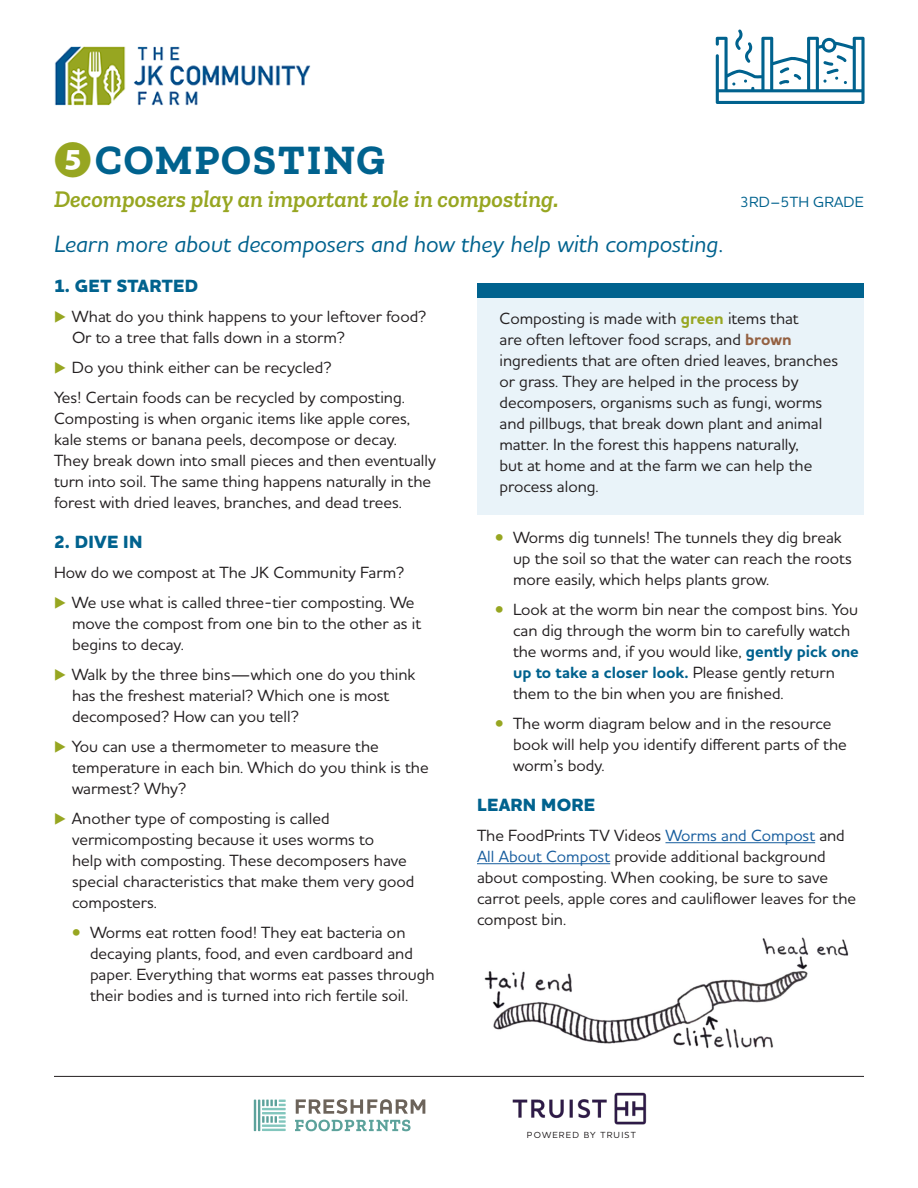
<style>
.page{position:relative;width:918px;height:1188px;background:#fff}
.page>*{position:absolute;margin:0;border:0;box-sizing:border-box;transform-origin:0 0}
.t1{font:700 42px "Zilla Slab";letter-spacing:.04em;color:#00628e}
.kicker{font:italic 500 24px "Houschka Pro";color:#00628e}
.t2{font:italic 600 24px "Zilla Slab";color:#97a621}
.subhead_2{font:800 18px "Houschka Pro";letter-spacing:.015em;color:#00628e}
.bullet{font:500 16.5px/21px "Houschka Pro";color:#231f20}
.text{font:500 16.5px/21px "Houschka Pro";color:#231f20}
.t3{font:500 15px "Houschka Pro";letter-spacing:.01em;color:#00628e}
.t4{font:500 9px "Houschka Pro";letter-spacing:.135em;color:#231f20}
.s1{font-family:"Koz Go Pr 6 N";font-size:37.5px;color:#97a621}
.s2{color:#97a621}
.s3{font-weight:700;color:#97a621}
.s4{font-weight:700;color:#946142}
.s5{font-weight:700;color:#00628e}
.s6{color:#175d9e}
</style>
<div class="page">
<img style="left:512px;top:1092px;width:135px;height:33px">
<hr style="left:54px;top:1076px;width:810px;height:1px;background:#231f20">
<hr style="left:262px;top:1129px;width:24px;height:2px;background:#82c6bd">
<hr style="left:262px;top:1125px;width:24px;height:2px;background:#82c6bd">
<hr style="left:262px;top:1112px;width:24px;height:2px;background:#82c6bd">
<hr style="left:262px;top:1108px;width:24px;height:2px;background:#82c6bd">
<svg style="left:262px;top:1116px;width:24px;height:7px"></svg>
<hr style="left:254px;top:1100px;width:2px;height:31px;background:#5ca29b">
<hr style="left:258px;top:1100px;width:2px;height:31px;background:#5ca29b">
<svg style="left:262px;top:1100px;width:24px;height:6px"></svg>
<svg style="left:295px;top:1120px;width:116px;height:11px"></svg>
<svg style="left:296px;top:1099px;width:129px;height:15px"></svg>
<hr style="left:665px;top:842px;width:150px;height:1px;background:#175d9e">
<hr style="left:477px;top:863px;width:133px;height:1px;background:#175d9e">
<img style="left:54px;top:47px;width:256px;height:58px">
<svg style="left:715px;top:29px;width:150px;height:75px"></svg>
<img style="left:484px;top:937px;width:365px;height:112px">
<div style="left:477px;top:289px;width:387px;height:226px;background:#e9f3f9"></div>
<div style="left:477px;top:283px;width:387px;height:15px;background:#00628e"></div>
<p class="t1" style="left:54px;top:136px;width:333px"><span class="s1">❺</span>COMPOSTING</p>
<p class="t2" style="left:54px;top:186px;width:506px">Decomposers play an important role in composting.</p>
<p class="t3" style="left:740px;top:193px;width:125px">3RD–5TH GRADE</p>
<p class="kicker" style="left:54px;top:229px;width:671px">Learn more about decomposers and how they help with composting.</p>
<p class="subhead_2" style="left:54px;top:274px;width:146px">1. GET STARTED</p>
<p class="bullet" style="left:72px;top:306px;width:356px;text-indent:-18px"><span class="s2">▶</span> What do you think happens to your leftover food?<br>Or to a tree that falls down in a storm?</p>
<p class="bullet" style="left:54px;top:357px;width:279px"><span class="s2">▶</span> Do you think either can be recycled?</p>
<p class="text" style="left:54px;top:387px;width:383px">Yes! Certain foods can be recycled by composting.<br>Composting is when organic items like apple cores, kale stems or banana peels, decompose or decay.<br>They break down into small pieces and then eventually turn into soil. The same thing happens naturally in the forest with dried leaves, branches, and dead trees.</p>
<p class="subhead_2" style="left:54px;top:530px;width:90px">2. DIVE IN</p>
<p class="text" style="left:54px;top:561px;width:352px">How do we compost at The JK Community Farm?</p>
<p class="bullet" style="left:72px;top:591px;width:351px;text-indent:-18px"><span class="s2">▶</span> We use what is called three-tier composting. We move the compost from one bin to the other as it begins to decay.</p>
<p class="bullet" style="left:72px;top:663px;width:345px;text-indent:-18px"><span class="s2">▶</span> Walk by the three bins—which one do you think has the freshest material? Which one is most decomposed? How can you tell?</p>
<p class="bullet" style="left:72px;top:735px;width:358px;text-indent:-18px"><span class="s2">▶</span> You can use a thermometer to measure the temperature in each bin. Which do you think is the warmest? Why?</p>
<p class="bullet" style="left:72px;top:807px;width:344px;text-indent:-18px"><span class="s2">▶</span> Another type of composting is called vermicomposting because it uses worms to<br>help with composting. These decomposers have special characteristics that make them very good composters.</p>
<p class="bullet" style="left:90px;top:921px;width:346px;text-indent:-18px"><span class="s2">•</span> Worms eat rotten food! They eat bacteria on decaying plants, food, and even cardboard and paper. Everything that worms eat passes through their bodies and is turned into rich fertile soil.</p>
<p class="text" style="left:500px;top:308px;width:340px">Composting is made with <span class="s3">green</span> items that<br>are often leftover food scraps, and <span class="s4">brown </span>ingredients that are often dried leaves, branches or grass. They are helped in the process by decomposers, organisms such as fungi, worms and pillbugs, that break down plant and animal matter. In the forest this happens naturally,<br>but at home and at the farm we can help the process along.</p>
<p class="bullet" style="left:513px;top:527px;width:340px;text-indent:-18px"><span class="s2">•</span> Worms dig tunnels! The tunnels they dig break up the soil so that the water can reach the roots more easily, which helps plants grow.</p>
<p class="bullet" style="left:513px;top:599px;width:347px;text-indent:-18px"><span class="s2">•</span> Look at the worm bin near the compost bins. You can dig through the worm bin to carefully watch the worms and, if you would like, <span class="s5">gently pick one up to take a closer look.</span> Please gently return them to the bin when you are finished.</p>
<p class="bullet" style="left:513px;top:713px;width:335px;text-indent:-18px"><span class="s2">•</span> The worm diagram below and in the resource book will help you identify different parts of the worm’s body.</p>
<p class="subhead_2" style="left:477px;top:793px;width:120px">LEARN MORE</p>
<p class="text" style="left:477px;top:825px;width:381px">The FoodPrints TV Videos <span class="s6">Worms and Compost</span> and <span class="s6">All About Compost</span> provide additional background about composting. When cooking, be sure to save carrot peels, apple cores and cauliflower leaves for the compost bin.</p>
<p class="t4" style="left:527px;top:1129px;width:110px">POWERED BY TRUIST</p>
</div>
